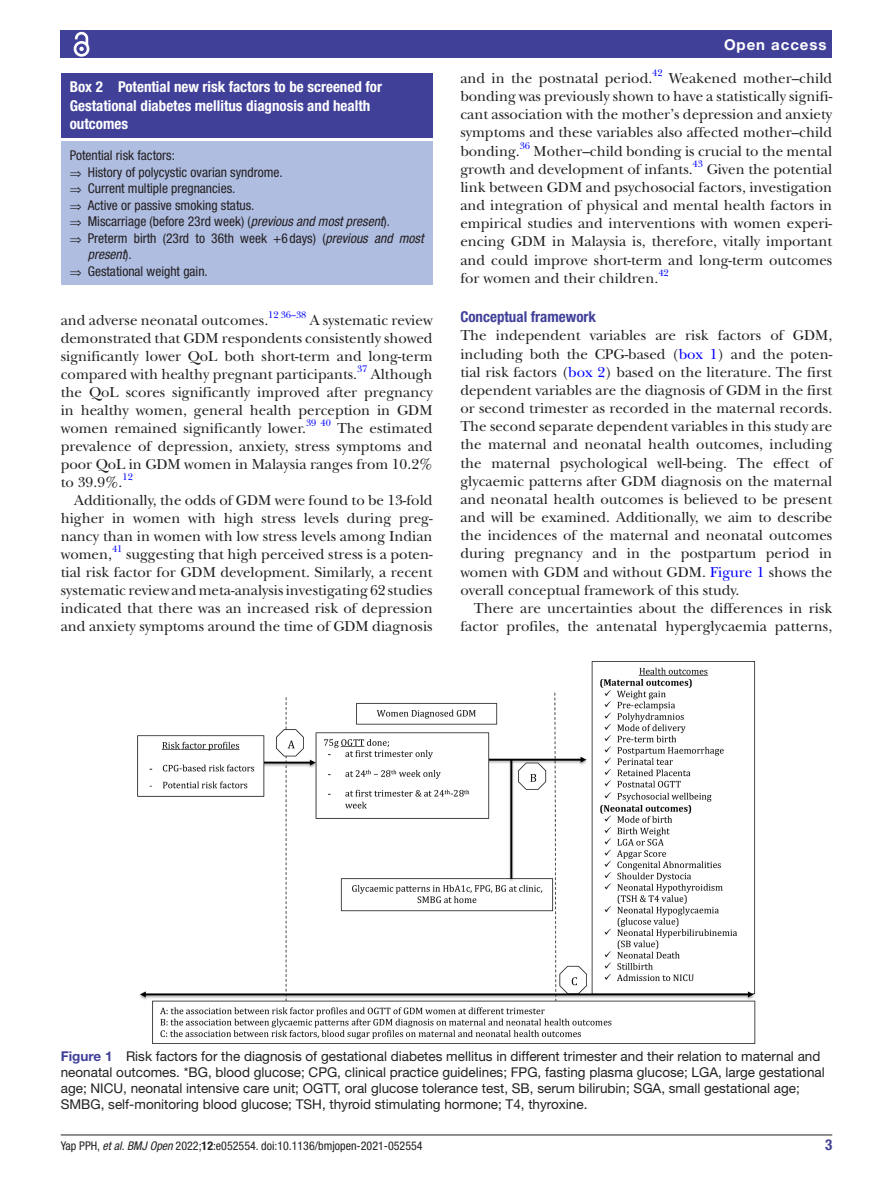
<style>
.page{position:relative;width:893px;height:1191px;background:#fff}
.page>*{position:absolute;margin:0;border:0;box-sizing:border-box;transform-origin:0 0}
.t1{font:15px/18.1px "New Baskerville";color:#231f20;text-align:justify}
.t2{font:700 condensed 15px/18px "Helvetica Neue LT Std";color:#fff}
.t3{font:700 condensed 15px "Helvetica Neue LT Std";color:#414099}
.t4{font:700 15px "Helvetica Neue LT Std";letter-spacing:.065em;color:#fff}
.t5{font:13.5px/16.2px "Helvetica Neue LT Std";color:#231f20}
.t6{font:condensed 13.5px "Helvetica Neue LT Std";color:#231f20}
.t7{font:italic condensed 13.5px "Helvetica Neue LT Std";color:#231f20}
.t8{font:condensed 12px "Helvetica Neue LT Std";color:#231f20}
.t9{font:9.9px "New Baskerville";color:#00f}
.s1{font-style:italic}
.s2{font-style:normal}
.s3{color:#00f}
.s4{font-weight:700;color:#414099}
.s5{font-weight:700}
</style>
<div class="page">
<hr style="left:61px;top:1134px;width:771px;height:1px;background:#231f20">
<div style="left:61px;top:31px;width:771px;height:27px;background:#414099"></div>
<svg style="left:73px;top:31px;width:17px;height:26px"></svg>
<div style="left:61px;top:73px;width:372px;height:64px;background:#414099"></div>
<div style="left:61px;top:142px;width:372px;height:143px;background:#afbde1"></div>
<img style="left:138px;top:661px;width:617px;height:382px">
<p class="t2" style="left:70px;top:78px;width:314px">Box 2 Potential new risk factors to be screened for<br>Gestational diabetes mellitus diagnosis and health outcomes</p>
<p class="t6" style="left:70px;top:148px;width:107px">Potential risk factors:</p>
<p class="t6" style="left:70px;top:164px;width:215px">⇒ History of polycystic ovarian syndrome.</p>
<p class="t6" style="left:70px;top:181px;width:167px">⇒ Current multiple pregnancies.</p>
<p class="t6" style="left:70px;top:197px;width:186px">⇒ Active or passive smoking status.</p>
<p class="t6" style="left:70px;top:214px;width:322px">⇒ Miscarriage (before 23rd week) (<span class="s1">previous and most present</span>).</p>
<p class="t6" style="left:70px;top:230px;width:355px">⇒ Preterm birth (23rd to 36th week +6 days) (<span class="s1">previous and most</span></p>
<p class="t7" style="left:88px;top:247px;width:45px">present<span class="s2">).</span></p>
<p class="t6" style="left:70px;top:263px;width:140px">⇒ Gestational weight gain.</p>
<p class="t1" style="left:61px;top:311px;width:209px">and adverse neonatal outcomes.</p>
<p class="t9" style="left:268px;top:309px;width:40px">12 36–38</p>
<p class="t1" style="left:61px;top:311px;width:373px;text-indent:249px">A systematic review demonstrated that GDM respondents consistently showed significantly lower QoL both short-term and long-term compared with healthy pregnant participants.</p>
<p class="t9" style="left:357px;top:363px;width:12px">37</p>
<p class="t1" style="left:61px;top:365px;width:373px;text-indent:310px">Although the QoL scores significantly improved after pregnancy in healthy women, general health perception in GDM women remained significantly lower.<sup>39</sup> <sup>40</sup> The estimated prevalence of depression, anxiety, stress symptoms and poor QoL in GDM women in Malaysia ranges from 10.2% to 39.9%.</p>
<p class="t9" style="left:123px;top:471px;width:12px">12</p>
<p class="t1" style="left:61px;top:491px;width:373px;text-indent:13px">Additionally, the odds of GDM were found to be 13-fold higher in women with high stress levels during preg&shy;nancy than in women with low stress levels among Indian women,</p>
<p class="t9" style="left:112px;top:543px;width:12px">41</p>
<p class="t1" style="left:61px;top:545px;width:373px;text-indent:65px">suggesting that high perceived stress is a poten&shy;tial risk factor for GDM development. Similarly, a recent systematic review and meta-analysis investigating 62 studies indicated that there was an increased risk of depression and anxiety symptoms around the time of GDM diagnosis</p>
<p class="t4" style="left:724px;top:35px;width:104px">Open access</p>
<p class="t1" style="left:460px;top:69px;width:193px">and in the postnatal period.</p>
<p class="t9" style="left:652px;top:67px;width:12px">42</p>
<p class="t1" style="left:460px;top:69px;width:373px;text-indent:209px">Weakened mother–child bonding was previously shown to have a statistically signifi&shy;cant association with the mother’s depression and anxiety symptoms and these variables also affected mother–child bonding.</p>
<p class="t9" style="left:520px;top:140px;width:12px">36</p>
<p class="t1" style="left:460px;top:142px;width:373px;text-indent:73px">Mother–child bonding is crucial to the mental growth and development of infants.</p>
<p class="t9" style="left:693px;top:158px;width:12px">43</p>
<p class="t1" style="left:460px;top:160px;width:373px;text-indent:246px">Given the potential link between GDM and psychosocial factors, investigation and integration of physical and mental health factors in empirical studies and interventions with women experi&shy;encing GDM in Malaysia is, therefore, vitally important and could improve short-term and long-term outcomes for women and their children.</p>
<p class="t9" style="left:658px;top:267px;width:12px">42</p>
<p class="t3" style="left:460px;top:308px;width:137px">Conceptual framework</p>
<p class="t1" style="left:460px;top:327px;width:373px">The independent variables are risk factors of GDM, including both the CPG-based (<span class="s3">box 1</span>) and the poten&shy;tial risk factors (<span class="s3">box 2</span>) based on the literature. The first dependent variables are the diagnosis of GDM in the first or second trimester as recorded in the maternal records.<br>The second separate dependent variables in this study are the maternal and neonatal health outcomes, including the maternal psychological well-being. The effect of glycaemic patterns after GDM diagnosis on the maternal and neonatal health outcomes is believed to be present and will be examined. Additionally, we aim to describe the incidences of the maternal and neonatal outcomes during pregnancy and in the postpartum period in women with GDM and without GDM. <span class="s3">Figure 1</span> shows the overall conceptual framework of this study.</p>
<p class="t1" style="left:460px;top:599px;width:373px;text-align:right">There are uncertainties about the differences in risk factor profiles, the antenatal hyperglycaemia patterns,</p>
<p class="t5" style="left:61px;top:1047px;width:765px"><span class="s4">Figure 1</span> Risk factors for the diagnosis of gestational diabetes mellitus in different trimester and their relation to maternal and neonatal outcomes. *BG, blood glucose; CPG, clinical practice guidelines; FPG, fasting plasma glucose; LGA, large gestational age; NICU, neonatal intensive care unit; OGTT, oral glucose tolerance test, SB, serum bilirubin; SGA, small gestational age; SMBG, self-monitoring blood glucose; TSH, thyroid stimulating hormone; T4, thyroxine.</p>
<p class="t8" style="left:61px;top:1138px;width:363px">Yap PPH, <span class="s1">et al</span>. <span class="s1">BMJ Open</span> 2022;<span class="s5">12</span>:e052554. doi:10.1136/bmjopen-2021-052554</p>
<p class="t3" style="left:825px;top:1135px;width:9px">3</p>
</div>
